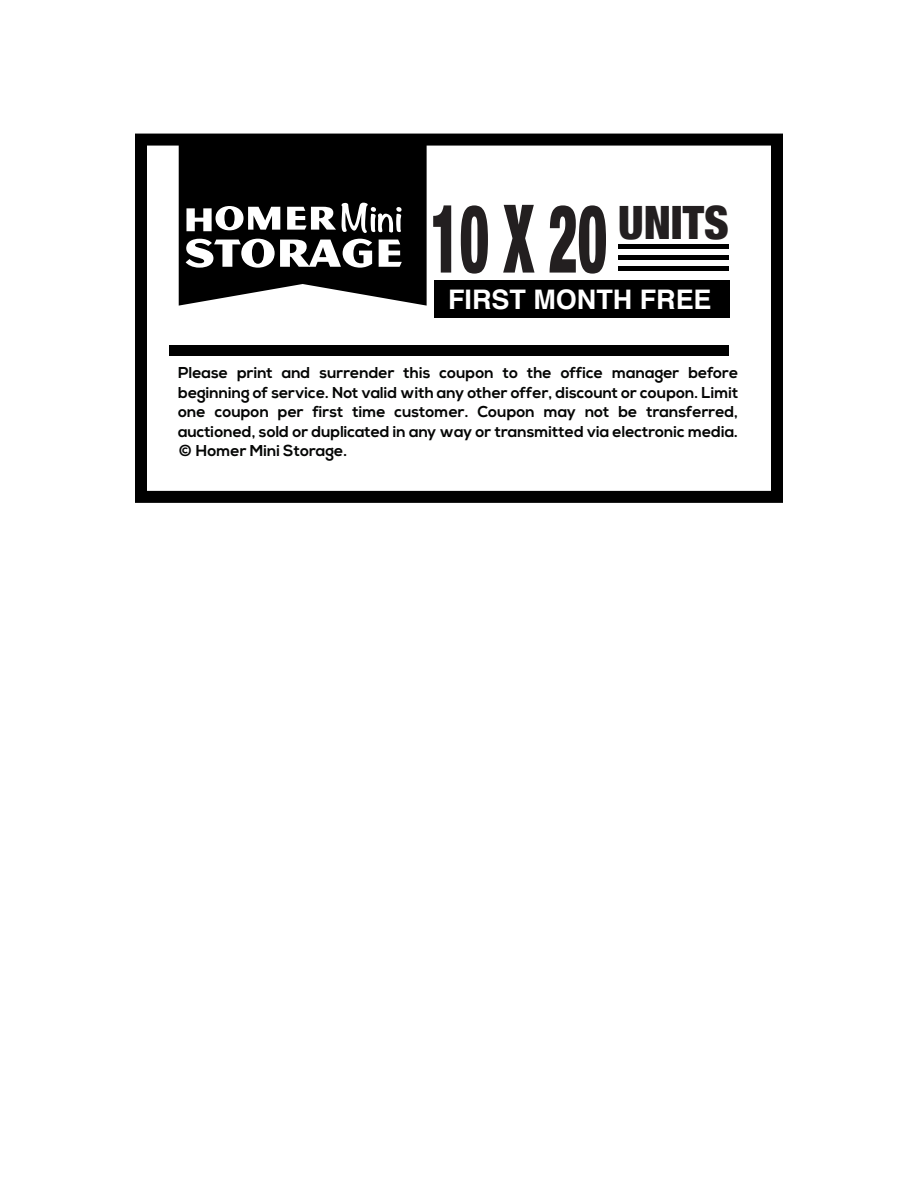
<style>
.page{position:relative;width:918px;height:1188px;background:#fff}
.page>*{position:absolute;margin:0;border:0;box-sizing:border-box;transform-origin:0 0}
.t1{font:900 condensed 94.8px "Helvetica Neue";color:#231f20;scale:.59 1}
.t2{font:900 condensed 46.05px "Helvetica Neue";color:#231f20}
.t3{font:700 27px "Helvetica";color:#fff}
.t4{font:700 15.75px/19.5px "Nexa";color:#040504;text-align:justify}
</style>
<div class="page">
<svg style="left:135px;top:134px;width:648px;height:369px"></svg>
<svg style="left:179px;top:145px;width:248px;height:161px"></svg>
<hr style="left:618px;top:244px;width:111px;height:4px;background:#000">
<hr style="left:618px;top:266px;width:111px;height:4px;background:#000">
<hr style="left:618px;top:255px;width:111px;height:4px;background:#000">
<div style="left:434px;top:280px;width:295px;height:38px;background:#000"></div>
<div style="left:170px;top:345px;width:559px;height:11px;background:#000"></div>
<h1 class="t1" style="left:430px;top:161px;width:301px">10 X 20</h1>
<h3 class="t3" style="left:448px;top:278px;width:265px">FIRST MONTH FREE</h3>
<h2 class="t2" style="left:618px;top:185px;width:112px">UNITS</h2>
<p class="t4" style="left:178px;top:364px;width:562px">Please print and surrender this coupon to the office manager before beginning of service. Not valid with any other offer, discount or coupon. Limit one coupon per first time customer. Coupon may not be transferred, auctioned, sold or duplicated in any way or transmitted via electronic media. © Homer Mini Storage.</p>
</div>
